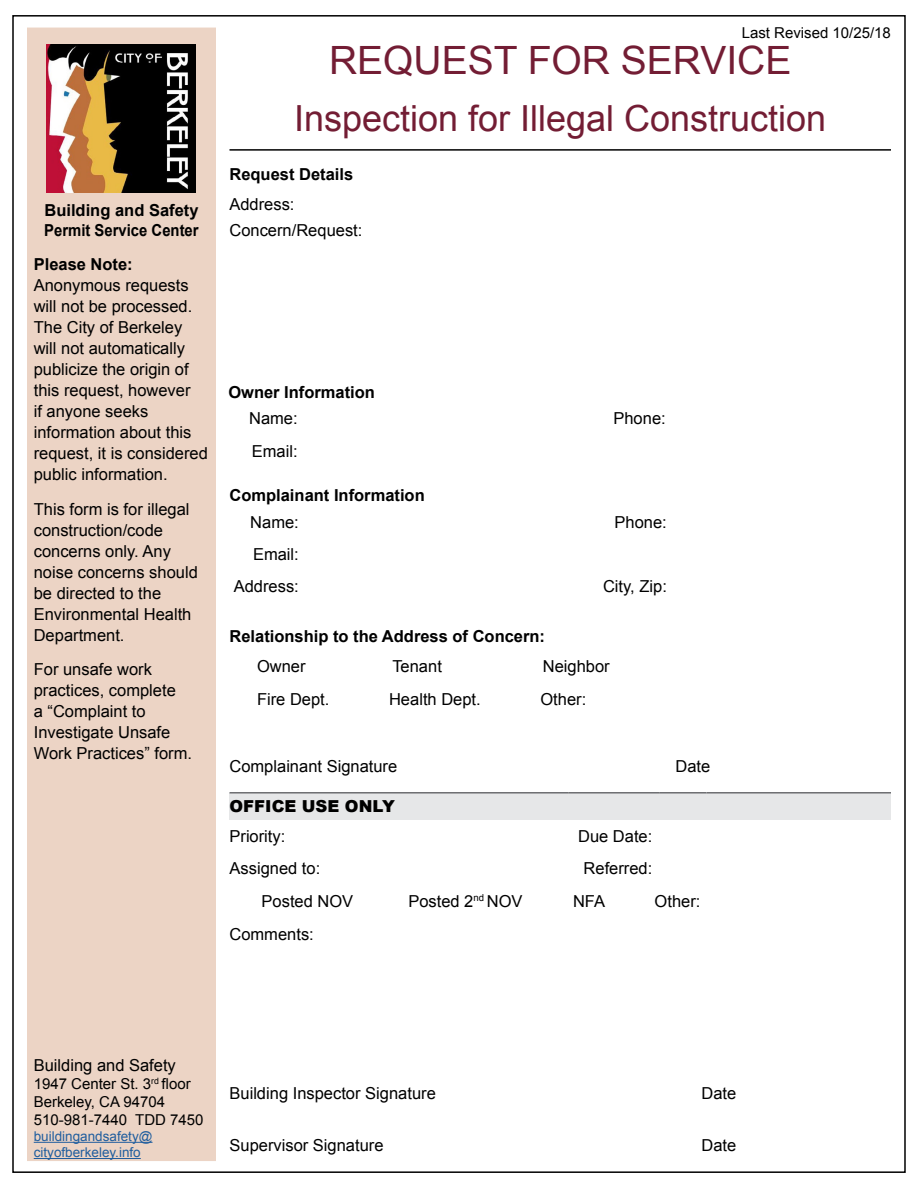
<style>
.page{position:relative;width:918px;height:1188px;background:#fff}
.page>*{position:absolute;margin:0;border:0;box-sizing:border-box;transform-origin:0 0}
.t1{font:39px "Arial";color:#731d34}
.t2{font:36px "Arial";color:#731d34}
.t3{font:16.5px/21px "Arial";color:#000}
.t4{font:700 16.5px/19.8px "Arial";color:#000}
.t5{font:900 16.5px "Arial";color:#000}
.t6{font:15px/18px "Arial";color:#000}
.t7{font:13.5px/16.2px "Arial";color:#215e9e}
</style>
<div class="page">
<div style="left:27px;top:28px;width:189px;height:1133px;background:#ecd4c5"></div>
<img style="left:47px;top:45px;width:148px;height:148px">
<hr style="left:34px;top:1142px;width:119px;height:1px;background:#215e9e">
<hr style="left:34px;top:1158px;width:107px;height:1px;background:#215e9e">
<hr style="left:230px;top:149px;width:661px;height:2px;background:#000">
<div style="left:230px;top:793px;width:661px;height:27px;background:#e6e7e8"></div>
<hr style="left:230px;top:792px;width:94px;height:2px;background:#6d6e71">
<hr style="left:324px;top:792px;width:244px;height:2px;background:#6d6e71">
<hr style="left:568px;top:792px;width:91px;height:2px;background:#6d6e71">
<hr style="left:659px;top:792px;width:48px;height:2px;background:#6d6e71">
<hr style="left:707px;top:792px;width:184px;height:2px;background:#6d6e71">
<p class="t4" style="left:44px;top:201px;width:156px">Building and Safety<br>Permit Service Center</p>
<p class="t4" style="left:34px;top:255px;width:101px">Please Note:</p>
<p class="t3" style="left:34px;top:275px;width:176px">Anonymous requests will not be processed.<br>The City of Berkeley will not automatically publicize the origin of this request, however<br>if anyone seeks information about this request, it is considered public information.</p>
<p class="t3" style="left:34px;top:498px;width:166px">This form is for illegal construction/code concerns only. Any noise concerns should be directed to the<br>Environmental Health<br>Department.</p>
<p class="t3" style="left:34px;top:659px;width:160px">For unsafe work practices, complete<br>a “Complaint to<br>Investigate Unsafe<br>Work Practices” form.</p>
<p class="t6" style="left:742px;top:24px;width:151px">Last Revised 10/25/18</p>
<h1 class="t1" style="left:329px;top:35px;width:464px">REQUEST FOR SERVICE</h1>
<h2 class="t2" style="left:294px;top:95px;width:534px">Inspection for Illegal Construction</h2>
<p class="t4" style="left:229px;top:165px;width:125px">Request Details</p>
<p class="t3" style="left:229px;top:191px;width:134px;line-height:26.4px">Address:<br>Concern/Request:</p>
<p class="t4" style="left:228px;top:383px;width:148px">Owner Information</p>
<p class="t3" style="left:249px;top:408px;width:50px">Name:</p>
<p class="t3" style="left:613px;top:408px;width:54px">Phone:</p>
<p class="t3" style="left:252px;top:441px;width:47px">Email:</p>
<p class="t4" style="left:229px;top:486px;width:197px">Complainant Information</p>
<p class="t3" style="left:250px;top:512px;width:50px">Name:</p>
<p class="t3" style="left:615px;top:512px;width:54px">Phone:</p>
<p class="t3" style="left:234px;top:538px;width:67px;line-height:32.4px;text-align:right">Email:<br>Address:</p>
<p class="t3" style="left:603px;top:576px;width:65px">City, Zip:</p>
<p class="t4" style="left:229px;top:627px;width:317px">Relationship to the Address of Concern:</p>
<p class="t3" style="left:257px;top:656px;width:50px">Owner</p>
<p class="t3" style="left:392px;top:656px;width:51px">Tenant</p>
<p class="t3" style="left:543px;top:656px;width:68px">Neighbor</p>
<p class="t3" style="left:257px;top:688px;width:74px">Fire Dept.</p>
<p class="t3" style="left:389px;top:688px;width:93px">Health Dept.</p>
<p class="t3" style="left:540px;top:688px;width:47px">Other:</p>
<p class="t3" style="left:229px;top:756px;width:169px">Complainant Signature</p>
<p class="t3" style="left:676px;top:756px;width:36px">Date</p>
<p class="t5" style="left:230px;top:794px;width:167px">OFFICE USE ONLY</p>
<p class="t3" style="left:230px;top:826px;width:57px">Priority:</p>
<p class="t3" style="left:578px;top:826px;width:76px">Due Date:</p>
<p class="t3" style="left:230px;top:858px;width:92px">Assigned to:</p>
<p class="t3" style="left:584px;top:858px;width:70px">Referred:</p>
<p class="t3" style="left:262px;top:891px;width:93px">Posted NOV</p>
<p class="t3" style="left:408px;top:891px;width:116px">Posted 2<sup>nd</sup> NOV</p>
<p class="t3" style="left:573px;top:891px;width:34px">NFA</p>
<p class="t3" style="left:655px;top:891px;width:47px">Other:</p>
<p class="t3" style="left:229px;top:924px;width:86px">Comments:</p>
<p class="t3" style="left:34px;top:1055px;width:144px">Building and Safety</p>
<p class="t6" style="left:34px;top:1075px;width:171px">1947 Center St. 3<sup>rd</sup> floor<br>Berkeley, CA 94704<br>510-981-7440 TDD 7450</p>
<p class="t7" style="left:34px;top:1128px;width:120px">buildingandsafety@ cityofberkeley.info</p>
<p class="t3" style="left:229px;top:1083px;width:208px">Building Inspector Signature</p>
<p class="t3" style="left:701px;top:1083px;width:36px">Date</p>
<p class="t3" style="left:229px;top:1135px;width:156px">Supervisor Signature</p>
<p class="t3" style="left:701px;top:1135px;width:36px">Date</p>
</div>
